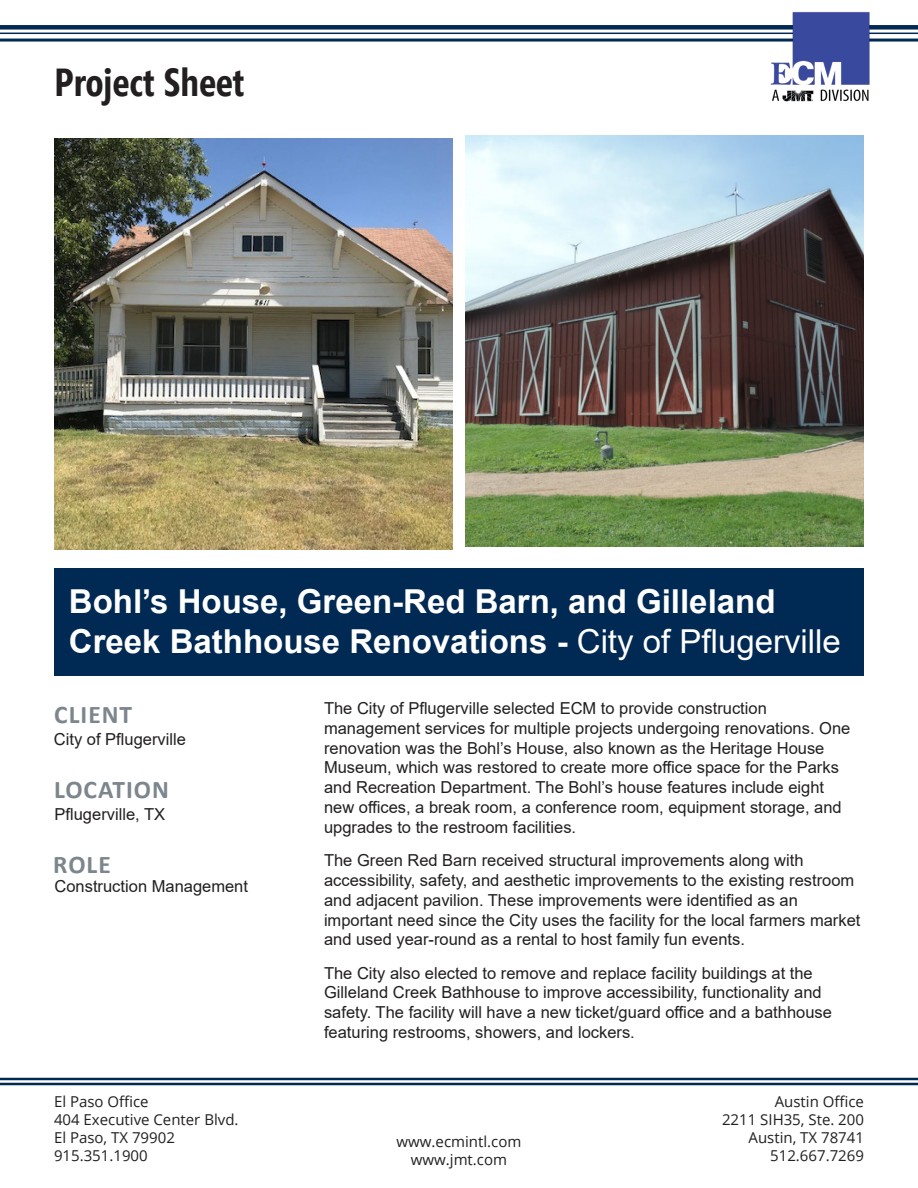
<style>
.page{position:relative;width:918px;height:1188px;background:#fff}
.page>*{position:absolute;margin:0;border:0;box-sizing:border-box;transform-origin:0 0}
.t1{font:700 39px "Segoe Condensed";color:#231f20}
.Project___Client{font:700 33px/39.6px "Arial";color:#fff}
.t2{font:700 25.5px "Calibri";letter-spacing:.04em;color:#7c868d}
.Project_Description{font:16.5px/19.8px "Arial";color:#231f20}
.Project_Details{font:16.5px "Arial";color:#231f20}
.t3{font:15px/18px "Open Sans";color:#231f20}
.s1{font-weight:400}
</style>
<div class="page">
<hr style="left:0;top:1078px;width:918px;height:2px;background:#002953">
<hr style="left:0;top:1083px;width:918px;height:2px;background:#002953">
<div style="left:55px;top:568px;width:809px;height:108px;background:#002953"></div>
<div style="left:0;top:25px;width:918px;height:5px;background:#002953"></div>
<hr style="left:0;top:33px;width:918px;height:1px;background:#002953">
<hr style="left:0;top:39px;width:918px;height:3px;background:#002953">
<img style="left:768px;top:12px;width:104px;height:89px">
<img style="left:466px;top:135px;width:398px;height:412px">
<img style="left:54px;top:138px;width:398px;height:412px">
<h1 class="t1" style="left:55px;top:58px;width:191px">Project Sheet</h1>
<p class="Project___Client" style="left:69px;top:582px;width:774px">Bohl’s House, Green-Red Barn, and Gilleland<br>Creek Bathhouse Renovations - <span class="s1">City of Pflugerville</span></p>
<h3 class="t2" style="left:54px;top:696px;width:79px">CLIENT</h3>
<p class="Project_Details" style="left:54px;top:728px;width:134px">City of Pflugerville</p>
<h3 class="t2" style="left:54px;top:771px;width:116px">LOCATION</h3>
<p class="Project_Details" style="left:55px;top:803px;width:112px">Pflugerville, TX</p>
<h3 class="t2" style="left:53px;top:846px;width:59px">ROLE</h3>
<p class="Project_Details" style="left:55px;top:875px;width:195px">Construction Management</p>
<p class="Project_Description" style="left:324px;top:698px;width:528px">The City of Pflugerville selected ECM to provide construction management services for multiple projects undergoing renovations. One renovation was the Bohl’s House, also known as the Heritage House Museum, which was restored to create more office space for the Parks and Recreation Department. The Bohl’s house features include eight new offices, a break room, a conference room, equipment storage, and upgrades to the restroom facilities.</p>
<p class="Project_Description" style="left:324px;top:850px;width:538px">The Green Red Barn received structural improvements along with accessibility, safety, and aesthetic improvements to the existing restroom and adjacent pavilion. These improvements were identified as an important need since the City uses the facility for the local farmers market and used year-round as a rental to host family fun events.</p>
<p class="Project_Description" style="left:324px;top:963px;width:509px">The City also elected to remove and replace facility buildings at the Gilleland Creek Bathhouse to improve accessibility, functionality and safety. The facility will have a new ticket/guard office and a bathhouse featuring restrooms, showers, and lockers.</p>
<p class="t3" style="left:54px;top:1092px;width:186px">El Paso Office<br>404 Executive Center Blvd.<br>El Paso, TX 79902<br>915.351.1900</p>
<p class="t3" style="left:722px;top:1092px;width:144px;text-align:right">Austin Office<br>2211 SIH35, Ste. 200<br>Austin, TX 78741<br>512.667.7269</p>
<p class="t3" style="left:397px;top:1132px;width:126px;text-align:center">www.ecmintl.com www.jmt.com</p>
</div>
